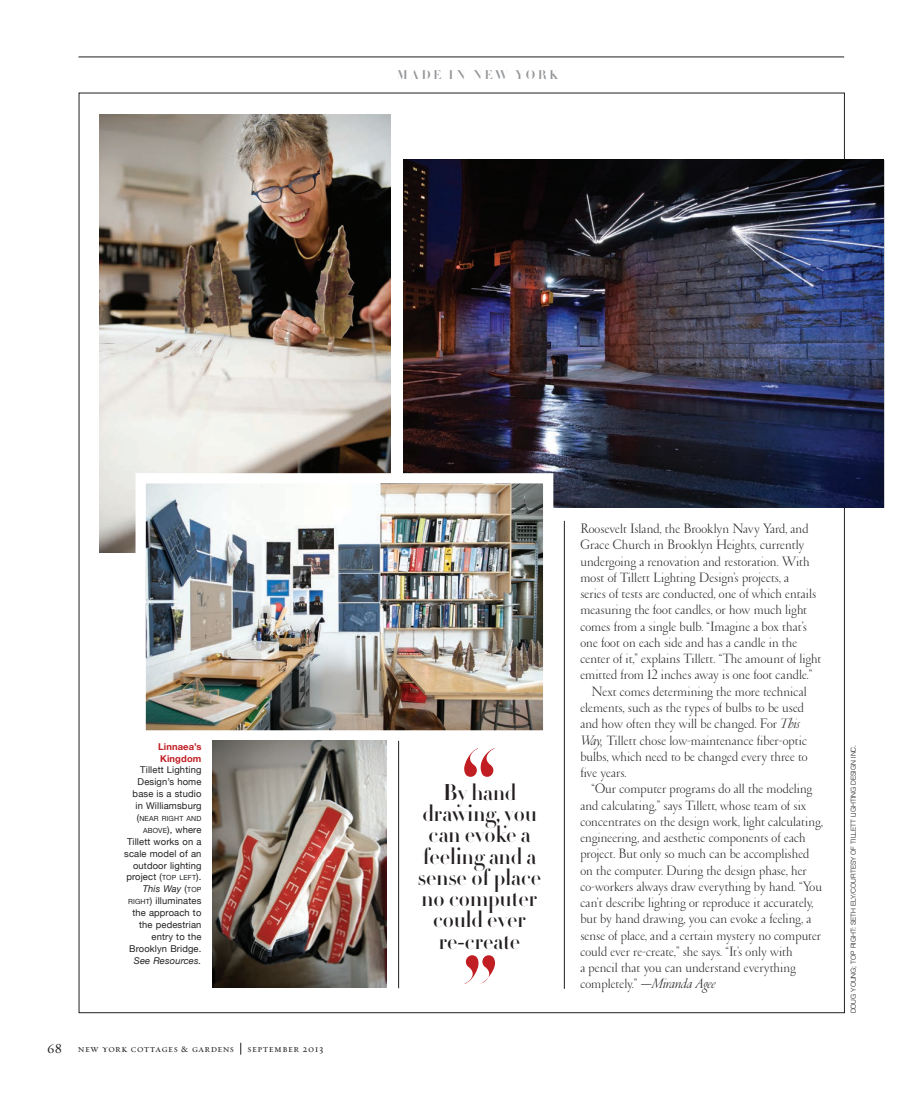
<style>
.page{position:relative;width:923px;height:1103px;background:#fff}
.page>*{position:absolute;margin:0;border:0;box-sizing:border-box;transform-origin:0 0}
.MD_Caption_Body{font:700 22.5px/21.2px "HTF Didot B96";color:#231f20;text-align:center}
.t1{font:300 13.75px/16.2px "Garamond";letter-spacing:.01em;color:#231f20}
.t2{font:13.75px "Requiem Text HTF Roman";color:#231f20}
.t3{font:700 12.5px "HTF Didot B96";letter-spacing:.2em;color:#939598}
.t4{font:10px "Requiem Text HTF Small Caps";letter-spacing:.05em;color:#231f20}
.MD_Caption_Body-2{font:9.38px/11.9px "Helvetica Neue";letter-spacing:.015em;color:#231f20;text-align:right}
.MD_Caption_Body-3{font:7px "Helvetica Neue";letter-spacing:.02em;color:#231f20}
.t5{font:300 6.88px "Helvetica Neue";color:#231f20}
.s1{font-weight:700;color:#c11e24}
.s2{font-size:9.38px}
.s3{font-size:7px}
.s4{font-style:italic}
</style>
<div class="page">
<img style="left:403px;top:160px;width:480px;height:347px">
<hr style="left:78px;top:57px;width:766px;height:1px;background:#231f20">
<svg style="left:240px;top:1042px;width:1px;height:12px"></svg>
<hr style="left:564px;top:521px;width:1px;height:467px;background:#231f20">
<hr style="left:398px;top:740px;width:1px;height:248px;background:#231f20">
<svg style="left:464px;top:748px;width:30px;height:28px"></svg>
<svg style="left:464px;top:955px;width:31px;height:29px"></svg>
<img style="left:100px;top:115px;width:290px;height:437px">
<img style="left:146px;top:484px;width:396px;height:245px">
<div style="left:135px;top:473px;width:418px;height:267px;border:10px solid #fff"></div>
<img style="left:213px;top:740px;width:173px;height:247px">
<p class="t3" style="left:397px;top:67px;width:163px">MADE IN NEW YORK</p>
<p class="MD_Caption_Body-2" style="left:133px;top:739px;width:70px"><span class="s1">Linnaea’s<br>Kingdom<br></span>Tillett Lighting<br>Design’s home base is a studio in Williamsburg</p>
<p class="MD_Caption_Body-3" style="left:137px;top:812px;width:66px"><span class="s2">(</span>NEAR RIGHT AND</p>
<p class="MD_Caption_Body-2" style="left:124px;top:823px;width:79px"><span class="s3">ABOVE</span>), where<br>Tillett works on a scale model of an outdoor lighting project (<span class="s3">TOP LEFT</span>).<br><span class="s4">This Way</span> (<span class="s3">TOP<br>RIGHT</span>) illuminates the approach to the pedestrian entry to the<br>Brooklyn Bridge.<br><span class="s4">See Resources.</span></p>
<p class="t2" style="left:47px;top:1040px;width:16px">68</p>
<p class="t4" style="left:78px;top:1042px;width:158px">new york cottages &amp; gardens</p>
<p class="t4" style="left:247px;top:1042px;width:77px">september 2013</p>
<p class="MD_Caption_Body" style="left:418px;top:781px;width:125px">By hand drawing, you can evoke a feeling and a sense of place no computer could ever</p>
<p class="MD_Caption_Body" style="left:439px;top:929px;width:83px">re-create</p>
<p class="t1" style="left:580px;top:521px;width:242px">Roosevelt Island, the Brooklyn Navy Yard, and Grace Church in Brooklyn Heights, currently undergoing a renovation and restoration. With most of Tillett Lighting Design’s projects, a<br>series of tests are conducted, one of which entails measuring the foot candles, or how much light comes from a single bulb. “Imagine a box that’s one foot on each side and has a candle in the center of it,” explains Tillett. “The amount of light emitted from 12 inches away is one foot candle.”</p>
<p class="t1" style="left:580px;top:684px;width:229px;text-indent:11px">Next comes determining the more technical elements, such as the types of bulbs to be used and how often they will be changed. For <span class="s4">This Way,</span> Tillett chose low-maintenance fiber-optic bulbs, which need to be changed every three to five years.</p>
<p class="t1" style="left:580px;top:781px;width:244px;text-indent:11px">“Our computer programs do all the modeling and calculating,” says Tillett, whose team of six concentrates on the design work, light calculating, engineering, and aesthetic components of each project. But only so much can be accomplished on the computer. During the design phase, her co-workers always draw everything by hand. “You can’t describe lighting or reproduce it accurately, but by hand drawing, you can evoke a feeling, a sense of place, and a certain mystery no computer could ever re-create,” she says. “It’s only with<br>a pencil that you can understand everything completely.” <span class="s4">—Miranda Agee</span></p>
<p class="t5" style="left:847px;top:1013px;width:270px;rotate:-90deg">DOUG YOUNG; TOP RIGHT: SETH ELY/COURTESY OF TILLETT LIGHTING DESIGN INC.</p>
</div>
